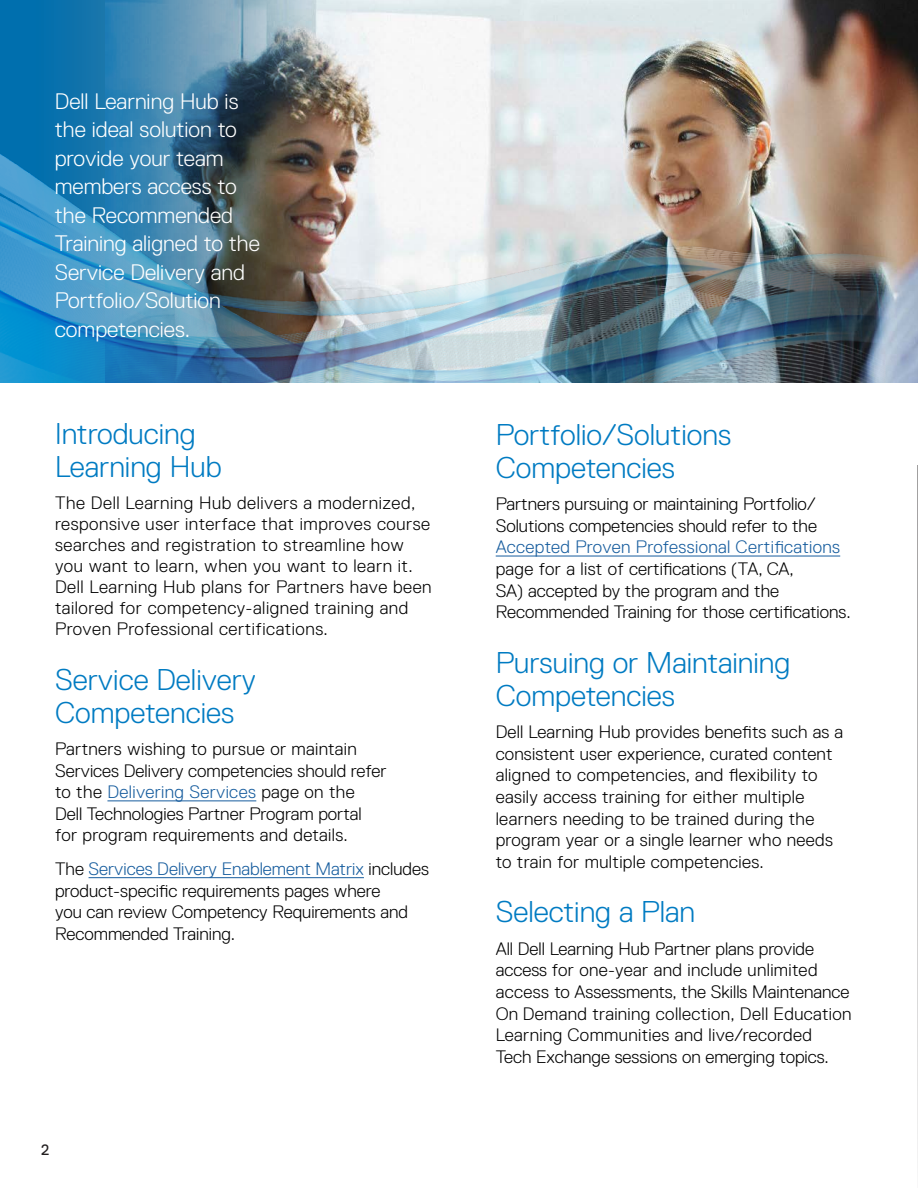
<style>
.page{position:relative;width:918px;height:1188px;background:#fff}
.page>*{position:absolute;margin:0;border:0;box-sizing:border-box;transform-origin:0 0}
.t1{font:300 30px/33px "Dell Replica";color:#007bc2}
.t2{font:300 22.35px/28.5px "Dell Replica";color:#fff}
.Default{font:300 18px/21.6px "Dell Replica";letter-spacing:.01em;color:#000}
.Default-2{font:300 18px/21px "Dell Replica";letter-spacing:.03em;color:#000}
.t3{font:15px "Dell Replica";color:#231f20}
.s1{color:#175d9e}
</style>
<div class="page">
<hr style="left:917px;top:0;width:1px;height:1188px;background:#231f20">
<img style="left:383px;top:0;width:535px;height:110px">
<img style="left:375px;top:110px;width:543px;height:389px">
<img style="left:0;top:0;width:375px;height:383px">
<div style="left:0;top:383px;width:918px;height:81px;background:#fff"></div>
<hr style="left:107px;top:801px;width:149px;height:1px;background:#175d9e">
<hr style="left:89px;top:877px;width:275px;height:1px;background:#175d9e">
<hr style="left:496px;top:556px;width:344px;height:1px;background:#175d9e">
<p class="t2" style="left:55px;top:87px;width:207px">Dell Learning Hub is the ideal solution to provide your team members access to the Recommended<br>Training aligned to the<br>Service Delivery and<br>Portfolio/Solution competencies.</p>
<p class="t1" style="left:55px;top:417px;width:168px">Introducing<br>Learning Hub</p>
<p class="Default-2" style="left:55px;top:492px;width:378px">The Dell Learning Hub delivers a modernized, responsive user interface that improves course searches and registration to streamline how you want to learn, when you want to learn it.<br>Dell Learning Hub plans for Partners have been tailored for competency-aligned training and Proven Professional certifications.</p>
<p class="t1" style="left:55px;top:663px;width:202px">Service Delivery<br>Competencies</p>
<p class="Default" style="left:55px;top:738px;width:333px">Partners wishing to pursue or maintain Services Delivery competencies should refer to the <span class="s1">Delivering Services</span> page on the Dell Technologies Partner Program portal for program requirements and details.</p>
<p class="Default" style="left:55px;top:858px;width:376px">The <span class="s1">Services Delivery Enablement Matrix</span> includes product-specific requirements pages where<br>you can review Competency Requirements and Recommended Training.</p>
<p class="t3" style="left:41px;top:1142px;width:10px">2</p>
<p class="t1" style="left:496px;top:418px;width:237px">Portfolio/Solutions<br>Competencies</p>
<p class="Default" style="left:496px;top:493px;width:356px">Partners pursuing or maintaining Portfolio/ Solutions competencies should refer to the <span class="s1">Accepted Proven Professional Certifications </span>page for a list of certifications (TA, CA,<br>SA) accepted by the program and the Recommended Training for those certifications.</p>
<p class="t1" style="left:496px;top:646px;width:296px">Pursuing or Maintaining<br>Competencies</p>
<p class="Default" style="left:496px;top:721px;width:349px">Dell Learning Hub provides benefits such as a consistent user experience, curated content aligned to competencies, and flexibility to easily access training for either multiple learners needing to be trained during the program year or a single learner who needs to train for multiple competencies.</p>
<p class="t1" style="left:496px;top:896px;width:201px">Selecting a Plan</p>
<p class="Default" style="left:496px;top:938px;width:357px">All Dell Learning Hub Partner plans provide access for one-year and include unlimited access to Assessments, the Skills Maintenance On Demand training collection, Dell Education Learning Communities and live/recorded Tech Exchange sessions on emerging topics.</p>
</div>
